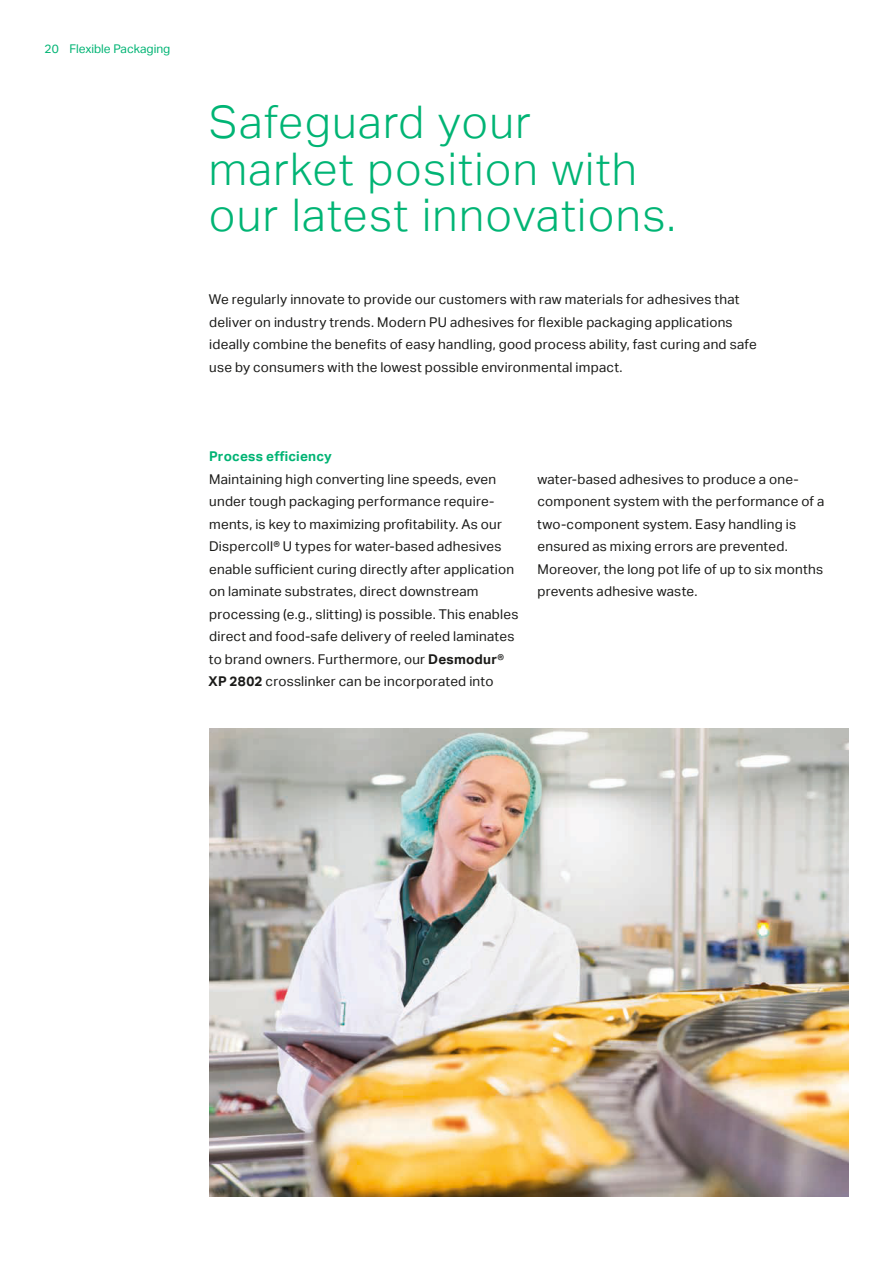
<style>
.page{position:relative;width:893px;height:1263px;background:#fff}
.page>*{position:absolute;margin:0;border:0;box-sizing:border-box;transform-origin:0 0}
.Headline_green{font:300 45px/46.5px "Aktiv Grotesk";letter-spacing:.03em;color:#00b474}
.t1{font:300 45px/46.5px "Aktiv Grotesk";letter-spacing:.03em;color:#1eae84}
.Copy{font:13.5px/22.5px "Aktiv Grotesk";letter-spacing:.015em;color:#1a1a18}
.Copy_Subhead_green{font:700 13.5px "Aktiv Grotesk";color:#00b474}
.Copy-2{font:700 13.5px "Aktiv Grotesk";color:#1a1a18}
.t2{font:12px "Aktiv Grotesk";color:#00b474}
.s1{font-weight:700;color:#1eae84}
</style>
<div class="page">
<img style="left:209px;top:729px;width:640px;height:467px">
<p class="t2" style="left:45px;top:42px;width:127px">20 Flexible Packaging</p>
<p class="Headline_green" style="left:209px;top:100px;width:468px">Safeguard your market position with our latest innovations.</p>
<p class="t1" style="left:209px;top:118px;width:458px">Safeguard your market position with our latest innovations</p>
<p class="Copy" style="left:209px;top:288px;width:526px">We regularly innovate to serve our customers with raw materials for adhesives that deliver on industry trends. Modern PU adhesives for flexible packaging applications ideally combine the benefits of easy handling, good process ability, fast curing, safe use by consumers, and the lowest possible environmental impact.</p>
<p class="Copy" style="left:364px;top:288px;width:377px">pro ide our customers with raw materials for adhesives that</p>
<p class="Copy" style="left:703px;top:333px;width:55px">and safe</p>
<p class="Copy" style="left:327px;top:356px;width:28px">with</p>
<p class="Copy_Subhead_green" style="left:274px;top:449px;width:15px">f</p>
<p class="Copy" style="left:209px;top:446px;width:312px"><span class="s1">Process efficiency<br></span>Maintaining high converting line speeds, even under tough packaging performance require&shy;ments, is key to maximizing profitability. As our Dispercoll® U types for water-based adhesives enable sufficient curing directly after application on laminate substrates, direct downstream processing (e.g., slitting) is possible. This enables direct and food-safe delivery of reeled laminates to brand owners. Furthermore, our Desmodur® XP 2802 crosslinker can be incorporated into</p>
<p class="Copy" style="left:270px;top:558px;width:14px">f</p>
<p class="Copy-2" style="left:497px;top:651px;width:8px">®</p>
<p class="Copy" style="left:538px;top:469px;width:263px">water-based adhesives to produce a one-</p>
<p class="Copy" style="left:538px;top:514px;width:287px">of a two-component system. Easy handling<br>is ensured as mixing errors are prevented.<br>Moreover, the long pot life of up to six months prevents adhesive waste.</p>
<p class="Copy" style="left:537px;top:491px;width:289px;line-height:22px">component system with the performance of a two-component system. Easy handling is ensured as mixing erro s are prev nted.</p>
</div>
